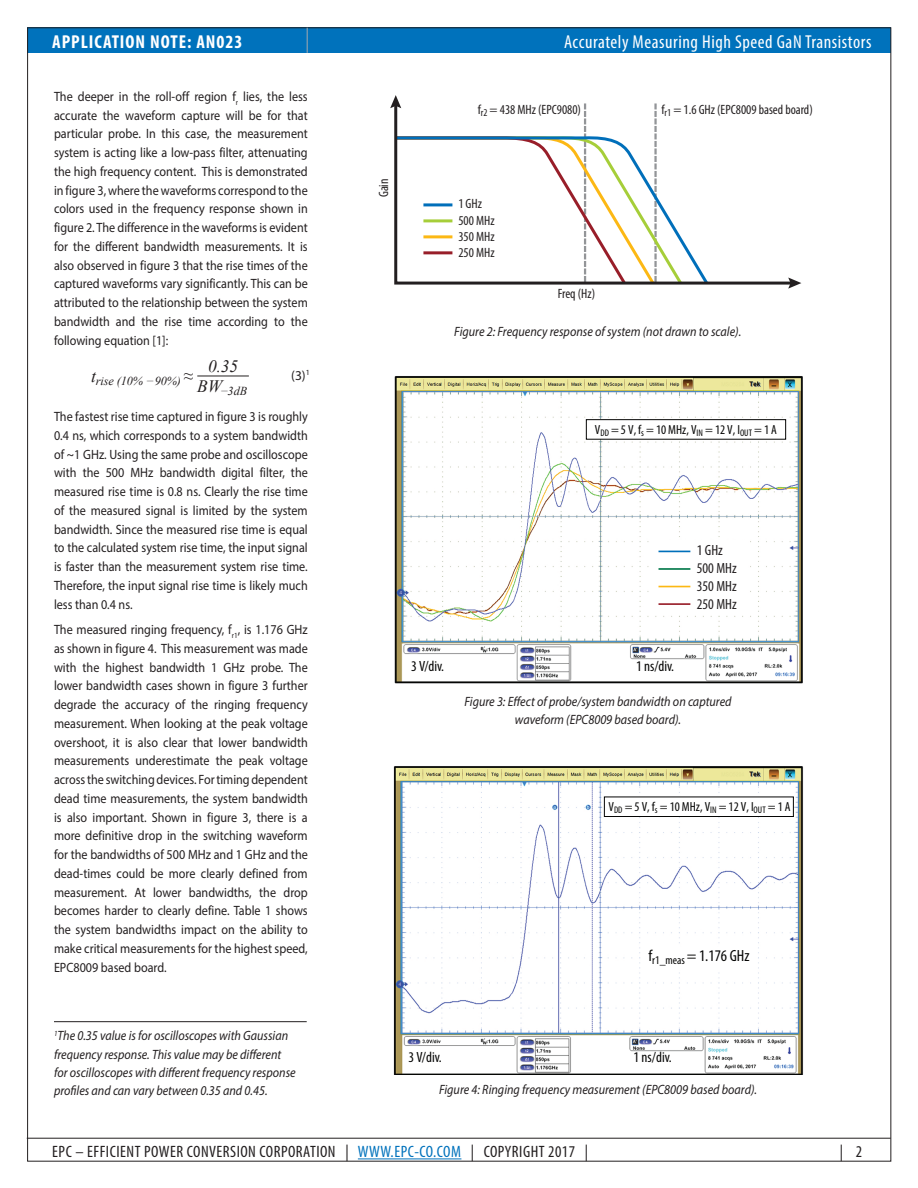
<style>
.page{position:relative;width:918px;height:1188px;background:#fff}
.page>*{position:absolute;margin:0;border:0;box-sizing:border-box;transform-origin:0 0}
.t1{font:condensed 18.75px "Myriad Pro";letter-spacing:.03em;color:#fff}
.t2{font:700 condensed 18.75px "Myriad Pro";letter-spacing:.05em;color:#fff}
.t3{font:italic 17.4px "Times New Roman";color:#231f20}
.t4{font:condensed 16.5px "Myriad Pro";letter-spacing:.03em;color:#231f20}
.t5{font:condensed 16.2px "Myriad Pro";color:#050504}
.t6{font:condensed 14.85px "Myriad Pro";color:#050504}
.t7{font:condensed 14.85px/17.9px "Myriad Pro";color:#231f20}
.Body_Text{font:13.5px/18.8px "Myriad Pro";color:#231f20;text-align:justify;scale:.9 1}
.t8{font:italic 13.5px/18.1px "Myriad Pro";color:#231f20;text-align:center;scale:.9 1}
.t9{font:condensed 13.5px/16.2px "Myriad Pro";color:#231f20}
.Body_Text-2{font:13.5px "Myriad Pro";color:#231f20}
.t10{font:condensed 13.2px "Myriad Pro";color:#050504}
.t11{font:italic 12.15px "Times New Roman";letter-spacing:-.005em;color:#231f20}
.s1{color:#0072bc}
</style>
<div class="page">
<div style="left:28px;top:27px;width:863px;height:25px;background:#0072bc"></div>
<hr style="left:27px;top:1138px;width:864px;height:1px;background:#231f20">
<hr style="left:358px;top:1159px;width:103px;height:1px;background:#0072bc">
<svg style="left:307px;top:28px;width:1px;height:25px"></svg>
<img style="left:394px;top:376px;width:409px;height:308px">
<div style="left:653px;top:541px;width:92px;height:72px;background:#fff"></div>
<div style="left:586px;top:420px;width:200px;height:19px;background:#fff"></div>
<div style="left:586px;top:419px;width:200px;height:21px;border:1px solid #050504"></div>
<hr style="left:659px;top:551px;width:31px;height:1px;background:#006fba">
<hr style="left:659px;top:568px;width:31px;height:2px;background:#007749">
<hr style="left:659px;top:586px;width:31px;height:1px;background:#fcb814">
<hr style="left:659px;top:603px;width:31px;height:2px;background:#981e29">
<img style="left:393px;top:766px;width:410px;height:309px">
<div style="left:604px;top:797px;width:189px;height:20px;background:#fff"></div>
<div style="left:604px;top:797px;width:190px;height:20px;border:1px solid #050504"></div>
<div style="left:644px;top:947px;width:109px;height:23px;background:#fff"></div>
<svg style="left:657px;top:197px;width:132px;height:88px"></svg>
<svg style="left:390px;top:95px;width:267px;height:190px"></svg>
<svg style="left:788px;top:278px;width:13px;height:11px"></svg>
<hr style="left:423px;top:203px;width:29px;height:3px;background:#006fba">
<hr style="left:423px;top:219px;width:29px;height:3px;background:#a6ce39">
<hr style="left:423px;top:235px;width:29px;height:3px;background:#fcb814">
<hr style="left:423px;top:251px;width:29px;height:3px;background:#981e29">
<hr style="left:197px;top:376px;width:52px;height:1px;background:#231f20">
<hr style="left:54px;top:1021px;width:253px;height:1px;background:#231f20">
<h1 class="t2" style="left:52px;top:30px;width:192px">APPLICATION NOTE: AN023</h1>
<p class="Body_Text" style="left:54px;top:87px;width:284px">The deeper in the roll-off region f<sub>r</sub> lies, the less accurate the waveform capture will be for that particular probe. In this case, the measurement system is acting like a low-pass filter, attenuating the high frequency content. This is demonstrated in figure 3, where the waveforms correspond to the colors used in the frequency response shown in figure 2. The difference in the waveforms is evident for the different bandwidth measurements. It is also observed in figure 3 that the rise times of the captured waveforms vary significantly. This can be attributed to the relationship between the system bandwidth and the rise time according to the following equation [1]:</p>
<p class="t3" style="left:208px;top:354px;width:31px">0.35</p>
<p class="t11" style="left:197px;top:383px;width:51px"><sup>BW</sup>−3dB</p>
<p class="t11" style="left:91px;top:372px;width:104px"><sup>t</sup>rise (10% − 90%) <sup>≈</sup></p>
<p class="Body_Text-2" style="left:291px;top:367px;width:20px">(3)<sup>1</sup></p>
<p class="Body_Text" style="left:54px;top:407px;width:284px">The fastest rise time captured in figure 3 is roughly 0.4 ns, which corresponds to a system bandwidth of ~1 GHz. Using the same probe and oscilloscope with the 500 MHz bandwidth digital filter, the measured rise time is 0.8 ns. Clearly the rise time of the measured signal is limited by the system bandwidth. Since the measured rise time is equal to the calculated system rise time, the input signal is faster than the measurement system rise time.<br>Therefore, the input signal rise time is likely much less than 0.4 ns.</p>
<p class="Body_Text" style="left:54px;top:620px;width:284px">The measured ringing frequency, f<sub>r1</sub>, is 1.176 GHz as shown in figure 4. This measurement was made with the highest bandwidth 1 GHz probe. The lower bandwidth cases shown in figure 3 further degrade the accuracy of the ringing frequency measurement. When looking at the peak voltage overshoot, it is also clear that lower bandwidth measurements underestimate the peak voltage across the switching devices. For timing dependent dead time measurements, the system bandwidth is also important. Shown in figure 3, there is a more definitive drop in the switching waveform for the bandwidths of 500 MHz and 1 GHz and the dead-times could be more clearly defined from measurement. At lower bandwidths, the drop becomes harder to clearly define. Table 1 shows the system bandwidths impact on the ability to make critical measurements for the highest speed, EPC8009 based board.</p>
<p class="t8" style="left:54px;top:1027px;width:270px;text-align:left"><sup>1</sup>The 0.35 value is for oscilloscopes with Gaussian frequency response. This value may be different for oscilloscopes with different frequency response profiles and can vary between 0.35 and 0.45.</p>
<p class="t9" style="left:375px;top:197px;width:20px;rotate:-90deg">Gain</p>
<h1 class="t1" style="left:564px;top:30px;width:309px">Accurately Measuring High Speed GaN Transistors</h1>
<p class="t9" style="left:478px;top:101px;width:105px">f<sub>r2</sub> = 438 MHz (EPC9080)</p>
<p class="t9" style="left:458px;top:196px;width:38px">1 GHz<br>500 MHz<br>350 MHz<br>250 MHz</p>
<p class="t9" style="left:558px;top:285px;width:39px">Freq (Hz)</p>
<p class="t9" style="left:662px;top:101px;width:153px">f<sub>r1</sub> = 1.6 GHz (EPC8009 based board)</p>
<p class="t8" style="left:454px;top:322px;width:320px">Figure 2: Frequency response of system (not drawn to scale).</p>
<p class="t10" style="left:595px;top:421px;width:184px">V<sub>DD</sub> = 5 V, f<sub>s</sub> = 10 MHz, V<sub>IN</sub> = 12 V, I<sub>OUT</sub> = 1 A</p>
<p class="t6" style="left:411px;top:657px;width:35px">3 V/div.</p>
<p class="t6" style="left:636px;top:657px;width:39px">1 ns/div.</p>
<p class="t7" style="left:697px;top:541px;width:41px">1 GHz<br>500 MHz<br>350 MHz<br>250 MHz</p>
<p class="t8" style="left:465px;top:692px;width:298px">Figure 3: Effect of probe/system bandwidth on captured waveform (EPC8009 based board).</p>
<p class="t10" style="left:609px;top:799px;width:184px">V<sub>DD</sub> = 5 V, f<sub>s</sub> = 10 MHz, V<sub>IN</sub> = 12 V, I<sub>OUT</sub> = 1 A</p>
<p class="t5" style="left:648px;top:946px;width:102px">f<sub>r1_meas</sub> = 1.176 GHz</p>
<p class="t6" style="left:408px;top:1048px;width:35px">3 V/div.</p>
<p class="t6" style="left:634px;top:1048px;width:39px">1 ns/div.</p>
<p class="t8" style="left:439px;top:1080px;width:355px">Figure 4: Ringing frequency measurement (EPC8009 based board).</p>
<p class="t4" style="left:52px;top:1142px;width:537px">EPC – EFFICIENT POWER CONVERSION CORPORATION | <span class="s1">WWW.EPC-CO.COM</span> | COPYRIGHT 2017 |</p>
<p class="t4" style="left:840px;top:1142px;width:24px">| 2</p>
</div>
